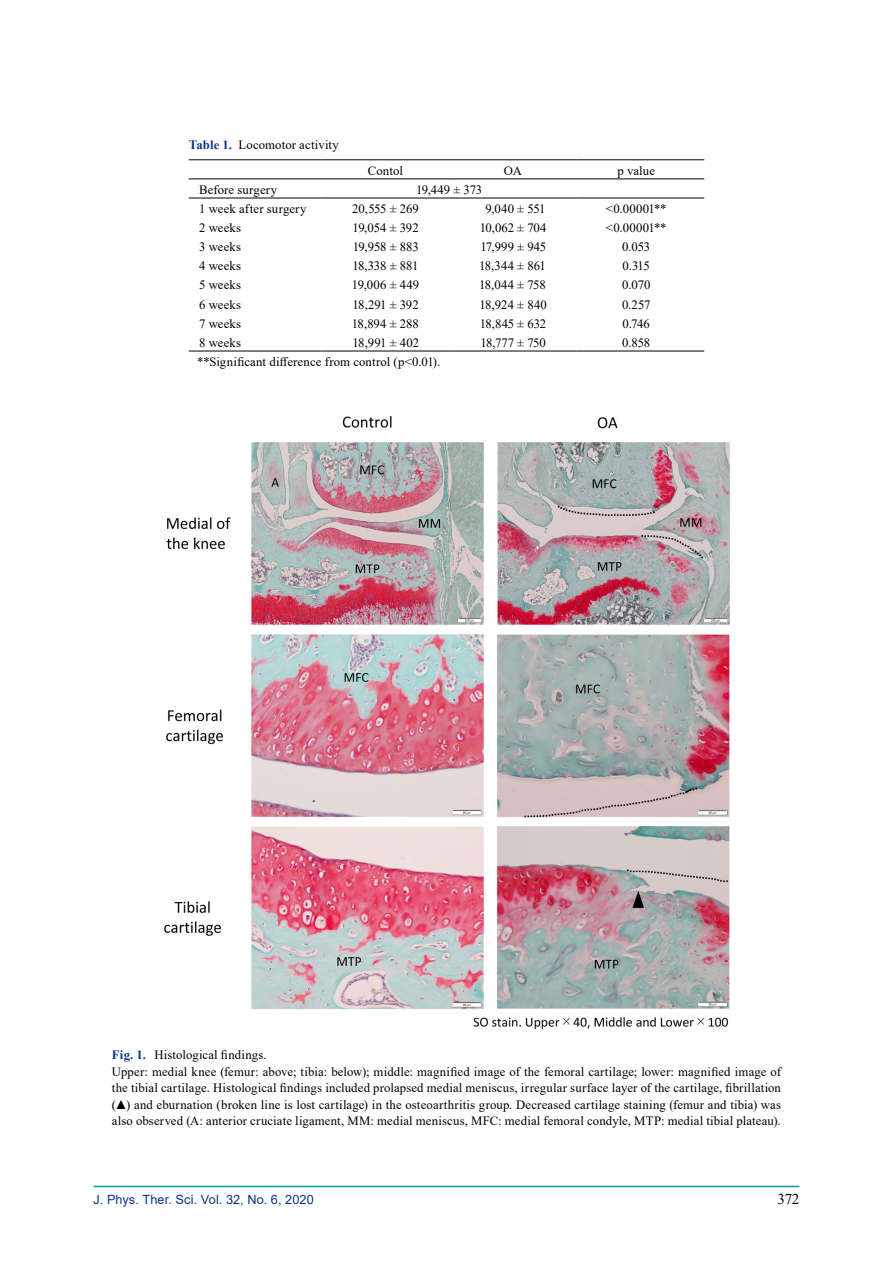
<style>
.page{position:relative;width:893px;height:1263px;background:#fff}
.page>*{position:absolute;margin:0;border:0;box-sizing:border-box;transform-origin:0 0}
.t1{font:15px "Times New Roman";color:#000}
.t2{font:12.75px/16.5px "Times New Roman";letter-spacing:.01em;color:#000}
.t3{font:12.75px "Arial";letter-spacing:.01em;color:#0c3388}
.s1{font-weight:700;color:#0c3388}
</style>
<div class="page">
<hr style="left:94px;top:1186px;width:705px;height:1px;background:#009fa1">
<hr style="left:189px;top:159px;width:133px;height:1px;background:#000">
<hr style="left:322px;top:159px;width:127px;height:1px;background:#000">
<hr style="left:449px;top:159px;width:128px;height:1px;background:#000">
<hr style="left:577px;top:159px;width:127px;height:1px;background:#000">
<hr style="left:189px;top:179px;width:133px;height:1px;background:#000">
<hr style="left:322px;top:179px;width:127px;height:1px;background:#000">
<hr style="left:449px;top:179px;width:128px;height:1px;background:#000">
<hr style="left:577px;top:179px;width:127px;height:1px;background:#000">
<hr style="left:189px;top:198px;width:133px;height:1px;background:#000">
<hr style="left:322px;top:198px;width:127px;height:1px;background:#000">
<hr style="left:449px;top:198px;width:128px;height:1px;background:#000">
<hr style="left:577px;top:198px;width:127px;height:1px;background:#000">
<hr style="left:189px;top:351px;width:133px;height:1px;background:#000">
<hr style="left:322px;top:351px;width:127px;height:1px;background:#000">
<hr style="left:449px;top:351px;width:128px;height:1px;background:#000">
<hr style="left:577px;top:351px;width:127px;height:1px;background:#000">
<img style="left:164px;top:417px;width:565px;height:611px">
<p class="t2" style="left:189px;top:136px;width:152px"><span class="s1">Table 1.</span> Locomotor activity</p>
<p class="t2" style="left:368px;top:162px;width:37px">Contol</p>
<p class="t2" style="left:504px;top:162px;width:19px">OA</p>
<p class="t2" style="left:617px;top:162px;width:39px">p value</p>
<p class="t2" style="left:199px;top:181px;width:79px">Before surgery</p>
<p class="t2" style="left:416px;top:181px;width:68px">19,449 ± 373</p>
<p class="t2" style="left:199px;top:200px;width:109px">1 week after surgery</p>
<p class="t2" style="left:352px;top:200px;width:68px">20,555 ± 269</p>
<p class="t2" style="left:485px;top:200px;width:61px">9,040 ± 551</p>
<p class="t2" style="left:606px;top:200px;width:62px">&lt;0.00001**</p>
<p class="t2" style="left:199px;top:219px;width:43px">2 weeks</p>
<p class="t2" style="left:352px;top:219px;width:68px">19,054 ± 392</p>
<p class="t2" style="left:480px;top:219px;width:69px">10,062 ± 704</p>
<p class="t2" style="left:606px;top:219px;width:62px">&lt;0.00001**</p>
<p class="t2" style="left:199px;top:238px;width:43px">3 weeks</p>
<p class="t2" style="left:353px;top:238px;width:68px">19,958 ± 883</p>
<p class="t2" style="left:480px;top:238px;width:67px">17,999 ± 945</p>
<p class="t2" style="left:622px;top:238px;width:30px">0.053</p>
<p class="t2" style="left:199px;top:257px;width:43px">4 weeks</p>
<p class="t2" style="left:352px;top:257px;width:67px">18,338 ± 881</p>
<p class="t2" style="left:479px;top:257px;width:68px">18,344 ± 861</p>
<p class="t2" style="left:622px;top:257px;width:29px">0.315</p>
<p class="t2" style="left:199px;top:277px;width:43px">5 weeks</p>
<p class="t2" style="left:352px;top:277px;width:69px">19,006 ± 449</p>
<p class="t2" style="left:479px;top:277px;width:68px">18,044 ± 758</p>
<p class="t2" style="left:622px;top:277px;width:30px">0.070</p>
<p class="t2" style="left:199px;top:296px;width:43px">6 weeks</p>
<p class="t2" style="left:352px;top:296px;width:68px">18,291 ± 392</p>
<p class="t2" style="left:479px;top:296px;width:69px">18,924 ± 840</p>
<p class="t2" style="left:622px;top:296px;width:30px">0.257</p>
<p class="t2" style="left:199px;top:315px;width:43px">7 weeks</p>
<p class="t2" style="left:352px;top:315px;width:69px">18,894 ± 288</p>
<p class="t2" style="left:480px;top:315px;width:68px">18,845 ± 632</p>
<p class="t2" style="left:622px;top:315px;width:29px">0.746</p>
<p class="t2" style="left:199px;top:334px;width:43px">8 weeks</p>
<p class="t2" style="left:352px;top:334px;width:68px">18,991 ± 402</p>
<p class="t2" style="left:480px;top:334px;width:67px">18,777 ± 750</p>
<p class="t2" style="left:622px;top:334px;width:30px">0.858</p>
<p class="t2" style="left:197px;top:353px;width:245px">**Significant difference from control (p&lt;0.01).</p>
<p class="t2" style="left:112px;top:1046px;width:671px"><span class="s1">Fig. 1.</span> Histological findings.<br>Upper: medial knee (femur: above; tibia: below); middle: magnified image of the femoral cartilage; lower: magnified image of the tibial cartilage. Histological findings included prolapsed medial meniscus, irregular surface layer of the cartilage, fibrillation (▲) and eburnation (broken line is lost cartilage) in the osteoarthritis group. Decreased cartilage staining (femur and tibia) was also observed (A: anterior cruciate ligament, MM: medial meniscus, MFC: medial femoral condyle, MTP: medial tibial plateau).</p>
<p class="t3" style="left:94px;top:1190px;width:222px">J. Phys. Ther. Sci. Vol. 32, No. 6, 2020</p>
<p class="t1" style="left:778px;top:1188px;width:23px">372</p>
</div>
